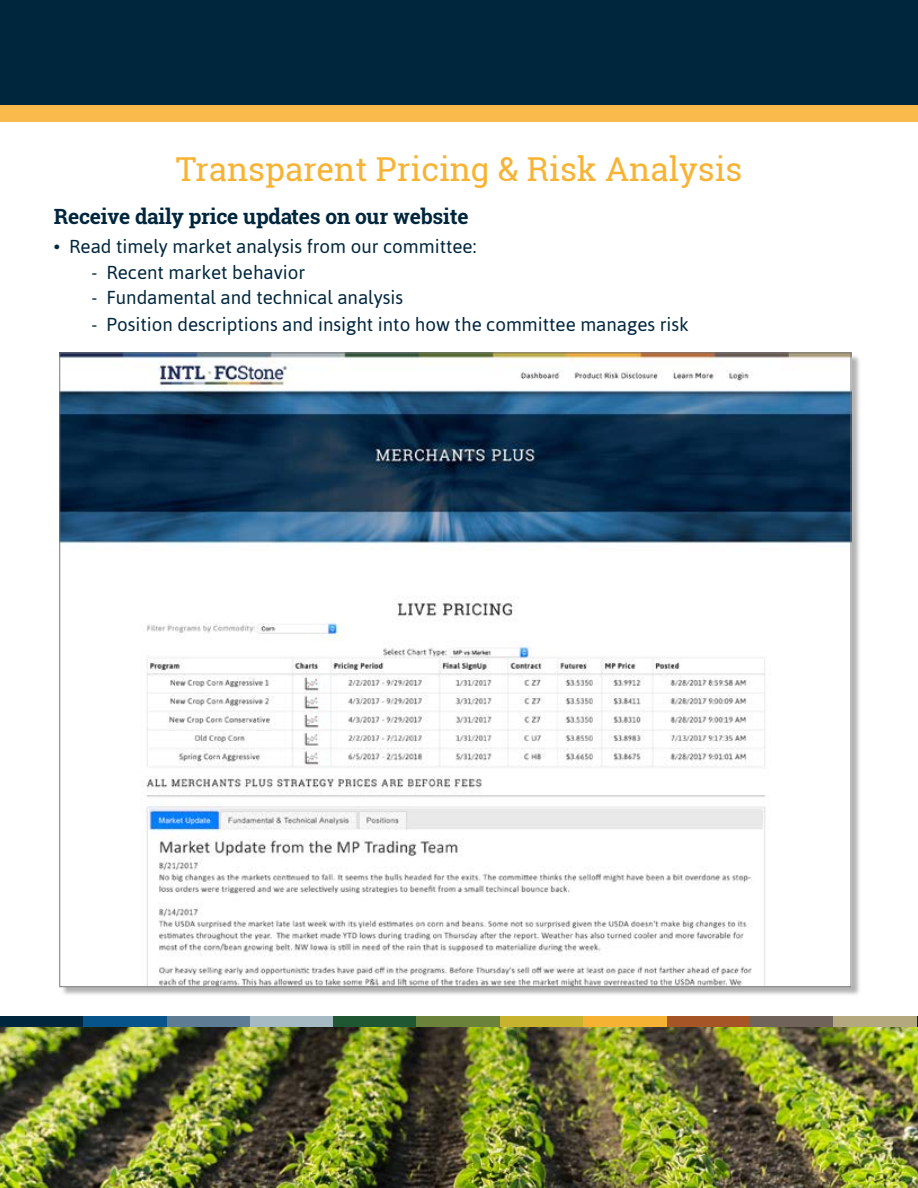
<style>
.page{position:relative;width:918px;height:1188px;background:#fff}
.page>*{position:absolute;margin:0;border:0;box-sizing:border-box;transform-origin:0 0}
.t1{font:33px "Roboto Slab";color:#f7b334}
.t2{font:700 21px "Roboto Slab";letter-spacing:-.01em;color:#00263d}
.t3{font:18.75px "Asap";color:#00263d}
</style>
<div class="page">
<div style="left:0;top:0;width:918px;height:115px;background:#00263d"></div>
<div style="left:0;top:105px;width:918px;height:17px;background:#fabb4c"></div>
<div style="left:61px;top:355px;width:800px;height:641px;background:#000;opacity:.3"></div>
<img style="left:61px;top:355px;width:788px;height:630px">
<img style="left:0;top:1026px;width:918px;height:162px">
<div style="left:167px;top:1016px;width:83px;height:10px;background:#5e7d94"></div>
<div style="left:250px;top:1016px;width:84px;height:10px;background:#a5bac3"></div>
<div style="left:334px;top:1016px;width:83px;height:10px;background:#1f5733"></div>
<div style="left:0;top:1016px;width:83px;height:10px;background:#00263d"></div>
<div style="left:83px;top:1016px;width:84px;height:10px;background:#06548a"></div>
<div style="left:417px;top:1016px;width:83px;height:10px;background:#6b823a"></div>
<div style="left:500px;top:1016px;width:83px;height:10px;background:#c8b32f"></div>
<div style="left:583px;top:1016px;width:84px;height:10px;background:#f6b333"></div>
<div style="left:667px;top:1016px;width:83px;height:10px;background:#a65626"></div>
<div style="left:750px;top:1016px;width:84px;height:10px;background:#706359"></div>
<div style="left:834px;top:1016px;width:84px;height:10px;background:#b4a87f"></div>
<h1 class="t1" style="left:176px;top:147px;width:568px">Transparent Pricing &amp; Risk Analysis</h1>
<p class="t2" style="left:54px;top:202px;width:416px">Receive daily price updates on our website</p>
<p class="t3" style="left:54px;top:236px;width:424px">• Read timely market analysis from our committee:</p>
<p class="t3" style="left:91px;top:261px;width:216px">- Recent market behavior</p>
<p class="t3" style="left:91px;top:287px;width:313px">- Fundamental and technical analysis</p>
<p class="t3" style="left:91px;top:314px;width:599px">- Position descriptions and insight into how the committee manages risk</p>
</div>
